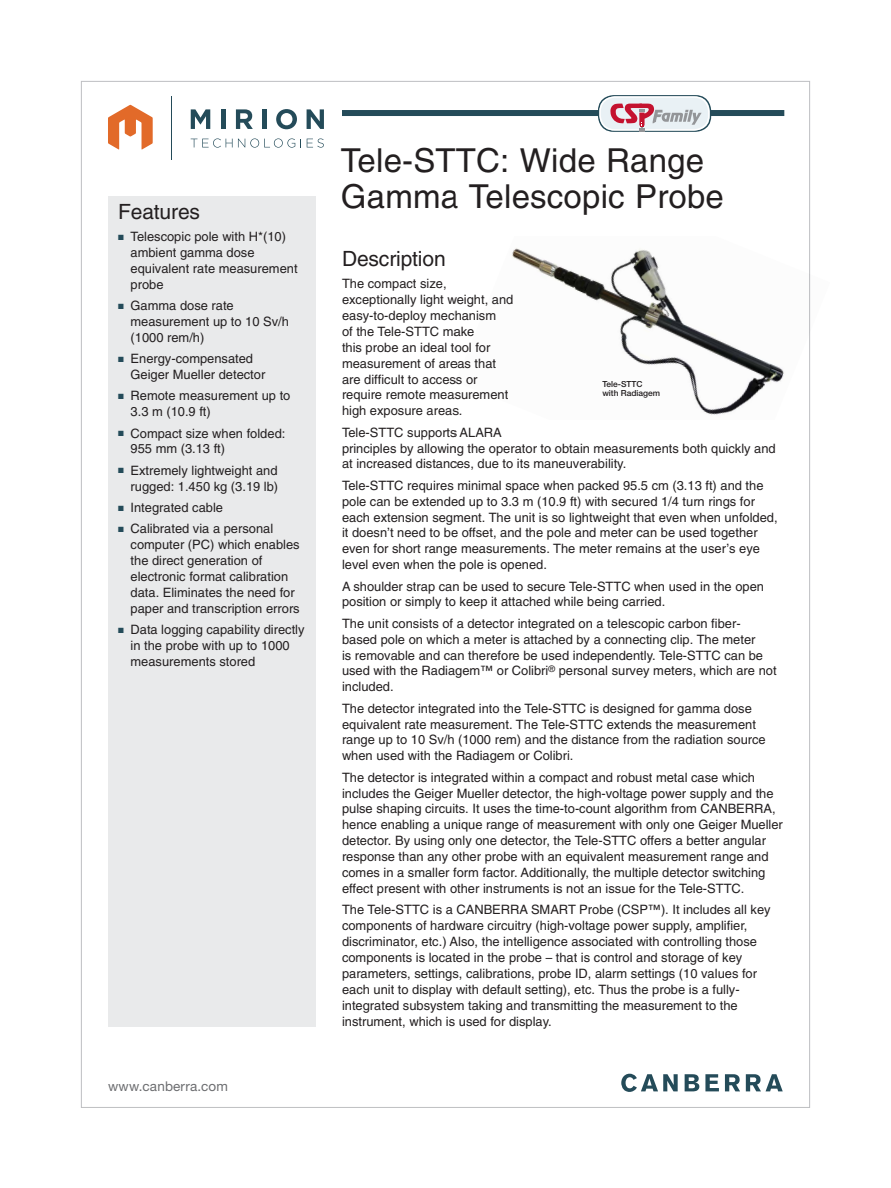
<style>
.page{position:relative;width:891px;height:1188px;background:#fff}
.page>*{position:absolute;margin:0;border:0;box-sizing:border-box;transform-origin:0 0}
.Main_Head{font:33px/35.4px "Helvetica";letter-spacing:.005em;color:#231f20}
.Heads_for_Features{font:21px "Helvetica";letter-spacing:-.005em;color:#231f20}
.t1{font:13.5px "Helvetica Neue";letter-spacing:.015em;color:#6c6d70}
.Body_Text_With_Bulle{font:12.9px/15.9px "Helvetica";color:#231f20}
.t2{font:500 8.4px/9px "Helvetica Neue";color:#231f20}
.s1{color:#244b59}
</style>
<div class="page">
<div style="left:108px;top:196px;width:208px;height:831px;background:#e9eaeb"></div>
<img style="left:512px;top:236px;width:299px;height:184px">
<svg style="left:621px;top:1074px;width:162px;height:18px"></svg>
<div style="left:342px;top:110px;width:442px;height:6px;background:#244b59"></div>
<div style="left:599px;top:96px;width:111px;height:35px;background:#e9f1f5;border-radius:15px"></div>
<div style="left:598px;top:95px;width:113px;height:37px;border:2px solid #244b59;border-radius:15px"></div>
<div style="left:599px;top:96px;width:111px;height:35px;border:2px solid #fff;border-radius:15px"></div>
<svg style="left:610px;top:104px;width:92px;height:28px"></svg>
<hr style="left:171px;top:97px;width:1px;height:63px;background:#244b59">
<svg style="left:191px;top:138px;width:104px;height:10px"></svg>
<svg style="left:306px;top:139px;width:18px;height:9px"></svg>
<svg style="left:191px;top:109px;width:19px;height:20px"></svg>
<hr style="left:221px;top:109px;width:4px;height:20px;background:#244b59">
<svg style="left:236px;top:109px;width:17px;height:20px"></svg>
<hr style="left:262px;top:109px;width:4px;height:20px;background:#244b59">
<svg style="left:276px;top:109px;width:21px;height:20px"></svg>
<svg style="left:307px;top:109px;width:17px;height:20px"></svg>
<svg style="left:108px;top:105px;width:45px;height:45px"></svg>
<p class="Heads_for_Features" style="left:118px;top:200px;width:83px">Features</p>
<p class="Body_Text_With_Bulle" style="left:131px;top:229px;width:169px;text-indent:-12px"><span class="s1">■</span> Telescopic pole with H*(10) ambient gamma dose equivalent rate measurement probe</p>
<p class="Body_Text_With_Bulle" style="left:131px;top:298px;width:160px;text-indent:-12px"><span class="s1">■</span> Gamma dose rate measurement up to 10 Sv/h (1000 rem/h)</p>
<p class="Body_Text_With_Bulle" style="left:131px;top:351px;width:136px;text-indent:-12px"><span class="s1">■</span> Energy-compensated<br>Geiger Mueller detector</p>
<p class="Body_Text_With_Bulle" style="left:131px;top:388px;width:161px;text-indent:-12px"><span class="s1">■</span> Remote measurement up to<br>3.3 m (10.9 ft)</p>
<p class="Body_Text_With_Bulle" style="left:131px;top:425px;width:156px;text-indent:-12px"><span class="s1">■</span> Compact size when folded:<br>955 mm (3.13 ft)</p>
<p class="Body_Text_With_Bulle" style="left:118px;top:462px;width:162px;text-align:right"><span class="s1">■</span> Extremely lightweight and rugged: 1.450 kg (3.19 lb)</p>
<p class="Body_Text_With_Bulle" style="left:118px;top:499px;width:106px"><span class="s1">■</span> Integrated cable</p>
<p class="Body_Text_With_Bulle" style="left:131px;top:521px;width:171px;text-indent:-12px"><span class="s1">■</span> Calibrated via a personal computer (PC) which enables the direct generation of electronic format calibration data. Eliminates the need for paper and transcription errors</p>
<p class="Body_Text_With_Bulle" style="left:131px;top:622px;width:175px;text-indent:-12px"><span class="s1">■</span> Data logging capability directly in the probe with up to 1000 measurements stored</p>
<p class="t1" style="left:108px;top:1078px;width:121px">www.canberra.com</p>
<p class="Main_Head" style="left:341px;top:143px;width:385px">Tele-STTC: Wide Range<br>Gamma Telescopic Probe</p>
<p class="Heads_for_Features" style="left:342px;top:247px;width:105px">Description</p>
<p class="Body_Text_With_Bulle" style="left:342px;top:276px;width:173px">The compact size, exceptionally light weight, and easy-to-deploy mechanism<br>of the Tele-STTC make<br>this probe an ideal tool for measurement of areas that are difficult to access or require remote measurement high exposure areas.</p>
<p class="Body_Text_With_Bulle" style="left:342px;top:424px;width:435px">Tele-STTC supports ALARA<br>principles by allowing the operator to obtain measurements both quickly and at increased distances, due to its maneuverability.</p>
<p class="Body_Text_With_Bulle" style="left:342px;top:477px;width:437px">Tele-STTC requires minimal space when packed 95.5 cm (3.13 ft) and the pole can be extended up to 3.3 m (10.9 ft) with secured 1/4 turn rings for each extension segment. The unit is so lightweight that even when unfolded, it doesn’t need to be offset, and the pole and meter can be used together even for short range measurements. The meter remains at the user’s eye level even when the pole is opened.</p>
<p class="Body_Text_With_Bulle" style="left:342px;top:578px;width:424px">A shoulder strap can be used to secure Tele-STTC when used in the open position or simply to keep it attached while being carried.</p>
<p class="Body_Text_With_Bulle" style="left:342px;top:615px;width:436px">The unit consists of a detector integrated on a telescopic carbon fiber&shy;based pole on which a meter is attached by a connecting clip. The meter<br>is removable and can therefore be used independently. Tele-STTC can be used with the Radiagem™ or Colibri<sup>®</sup> personal survey meters, which are not included.</p>
<p class="Body_Text_With_Bulle" style="left:342px;top:700px;width:425px">The detector integrated into the Tele-STTC is designed for gamma dose equivalent rate measurement. The Tele-STTC extends the measurement range up to 10 Sv/h (1000 rem) and the distance from the radiation source when used with the Radiagem or Colibri.</p>
<p class="Body_Text_With_Bulle" style="left:342px;top:769px;width:442px">The detector is integrated within a compact and robust metal case which includes the Geiger Mueller detector, the high-voltage power supply and the pulse shaping circuits. It uses the time-to-count algorithm from CANBERRA, hence enabling a unique range of measurement with only one Geiger Mueller detector. By using only one detector, the Tele-STTC offers a better angular response than any other probe with an equivalent measurement range and comes in a smaller form factor. Additionally, the multiple detector switching effect present with other instruments is not an issue for the Tele-STTC.</p>
<p class="Body_Text_With_Bulle" style="left:342px;top:902px;width:430px">The Tele-STTC is a CANBERRA SMART Probe (CSP™). It includes all key components of hardware circuitry (high-voltage power supply, amplifier, discriminator, etc.) Also, the intelligence associated with controlling those components is located in the probe – that is control and storage of key parameters, settings, calibrations, probe ID, alarm settings (10 values for each unit to display with default setting), etc. Thus the probe is a fully&shy;integrated subsystem taking and transmitting the measurement to the instrument, which is used for display.</p>
<p class="t2" style="left:602px;top:380px;width:59px">Tele-STTC with Radiagem</p>
</div>
